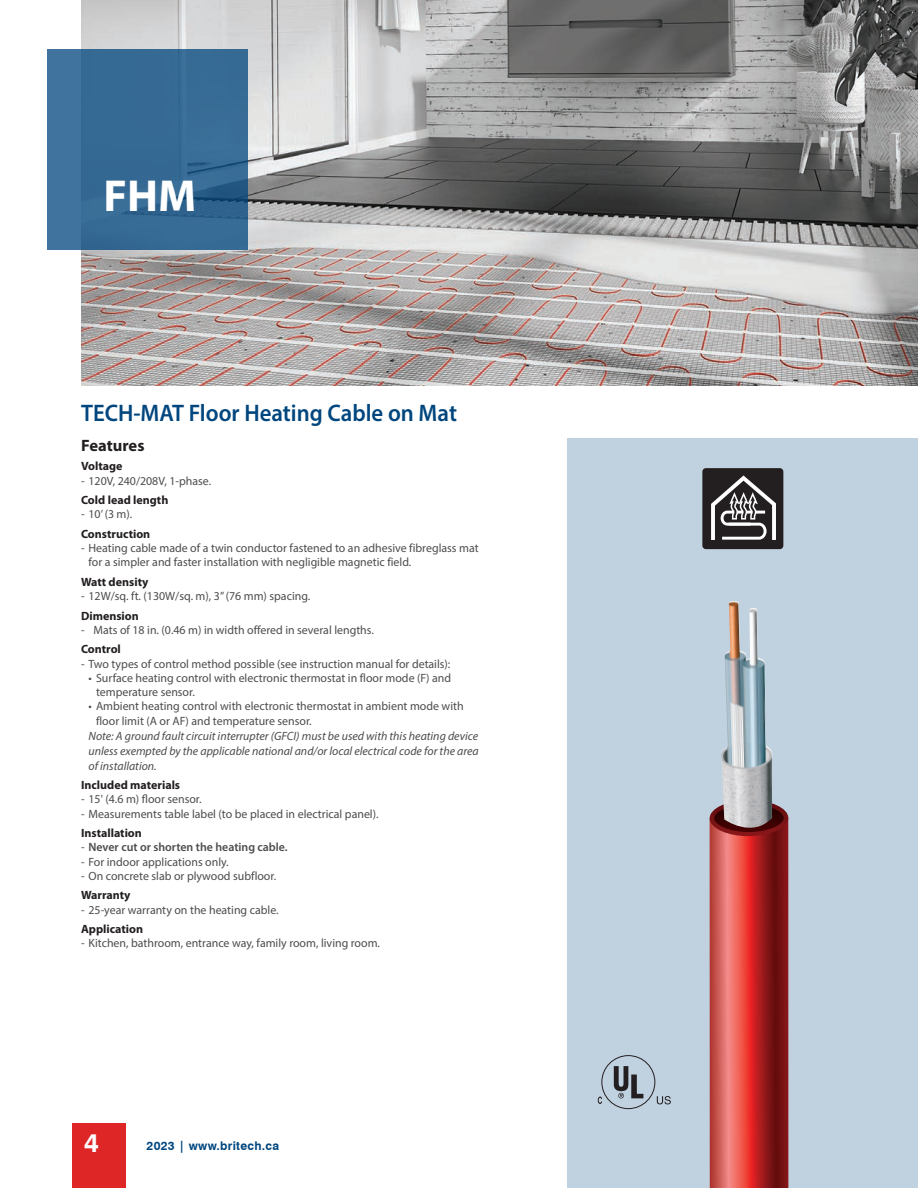
<style>
.page{position:relative;width:918px;height:1188px;background:#fff}
.page>*{position:absolute;margin:0;border:0;box-sizing:border-box;transform-origin:0 0}
.t1{font:700 45px "Myriad Pro";color:#fff}
.t2{font:700 26.25px "Swiss 721 BT";color:#fff}
.t3{font:600 24px "Myriad Pro";color:#00467e;scale:.95 1}
.t4{font:700 16.5px "Myriad Pro";color:#231f20}
.t5{font:12px/14.2px "Myriad Pro";color:#4b4c4d}
.t6{font:italic 12px/15px "Myriad Pro";color:#4b4c4d;text-align:justify}
.t7{font:700 12px "Myriad Pro";color:#231f20}
.t8{font:600 12px "Myriad Pro";color:#4b4c4d}
.t9{font:700 12px "Swiss 721 BT";letter-spacing:.025em;color:#00467e}
.s1{font-weight:400}
</style>
<div class="page">
<div style="left:72px;top:1123px;width:54px;height:65px;background:#df2626"></div>
<div style="left:568px;top:438px;width:350px;height:750px;background:#c0d1df"></div>
<img style="left:81px;top:0;width:837px;height:386px">
<div style="left:47px;top:49px;width:201px;height:200px;background:#366b95"></div>
<svg style="left:710px;top:804px;width:78px;height:384px;background:#b93a38"></svg>
<img style="left:721px;top:601px;width:54px;height:238px">
<div style="left:601px;top:1055px;width:54px;height:54px;border:1px solid #231f20;border-radius:50%"></div>
<svg style="left:614px;top:1066px;width:29px;height:32px"></svg>
<svg style="left:598px;top:1097px;width:4px;height:7px"></svg>
<svg style="left:657px;top:1096px;width:14px;height:8px"></svg>
<div style="left:702px;top:468px;width:81px;height:81px;background:#231f20;border-radius:4px"></div>
<svg style="left:711px;top:476px;width:65px;height:64px"></svg>
<h1 class="t1" style="left:104px;top:170px;width:94px">FHM</h1>
<h3 class="t3" style="left:81px;top:398px;width:397px">TECH-MAT Floor Heating Cable on Mat</h3>
<h3 class="t4" style="left:81px;top:436px;width:65px">Features</h3>
<p class="t7" style="left:81px;top:460px;width:43px">Voltage</p>
<p class="t5" style="left:81px;top:473px;width:132px">- 120V, 240/208V, 1-phase.</p>
<p class="t7" style="left:81px;top:493px;width:89px">Cold lead length</p>
<p class="t5" style="left:81px;top:507px;width:53px">- 10’ (3 m).</p>
<p class="t7" style="left:81px;top:527px;width:71px">Construction</p>
<p class="t5" style="left:89px;top:541px;width:392px;text-indent:-7px">- Heating cable made of a twin conductor fastened to an adhesive fibreglass mat for a simpler and faster installation with negligible magnetic field.</p>
<p class="t7" style="left:81px;top:575px;width:69px">Watt density</p>
<p class="t5" style="left:81px;top:589px;width:231px">- 12W/sq. ft. (130W/sq. m), 3” (76 mm) spacing.</p>
<p class="t7" style="left:81px;top:609px;width:59px">Dimension</p>
<p class="t5" style="left:81px;top:623px;width:294px">- Mats of 18 in. (0.46 m) in width offered in several lengths.</p>
<p class="t7" style="left:81px;top:643px;width:41px">Control</p>
<p class="t5" style="left:81px;top:656px;width:371px">- Two types of control method possible (see instruction manual for details):</p>
<p class="t5" style="left:96px;top:671px;width:357px;text-indent:-7px">• Surface heating control with electronic thermostat in floor mode (F) and temperature sensor.</p>
<p class="t5" style="left:96px;top:699px;width:369px;text-indent:-7px">• Ambient heating control with electronic thermostat in ambient mode with floor limit (A or AF) and temperature sensor.</p>
<p class="t6" style="left:89px;top:728px;width:392px">Note: A ground fault circuit interrupter (GFCI) must be used with this heating device unless exempted by the applicable national and/or local electrical code for the area of installation.</p>
<p class="t7" style="left:81px;top:778px;width:101px">Included materials</p>
<p class="t5" style="left:81px;top:792px;width:122px">- 15' (4.6 m) floor sensor.</p>
<p class="t5" style="left:81px;top:806px;width:299px">- Measurements table label (to be placed in electrical panel).</p>
<p class="t7" style="left:81px;top:826px;width:62px">Installation</p>
<p class="t8" style="left:81px;top:840px;width:208px"><span class="s1">-</span> Never cut or shorten the heating cable.</p>
<p class="t5" style="left:81px;top:854px;width:149px">- For indoor applications only.</p>
<p class="t5" style="left:81px;top:869px;width:197px">- On concrete slab or plywood subfloor.</p>
<p class="t7" style="left:81px;top:889px;width:51px">Warranty</p>
<p class="t5" style="left:81px;top:902px;width:199px">- 25-year warranty on the heating cable.</p>
<p class="t7" style="left:81px;top:922px;width:64px">Application</p>
<p class="t5" style="left:81px;top:936px;width:301px">- Kitchen, bathroom, entrance way, family room, living room.</p>
<h2 class="t2" style="left:84px;top:1127px;width:16px">4</h2>
<p class="t9" style="left:147px;top:1139px;width:134px">2023 | www.britech.ca</p>
</div>
